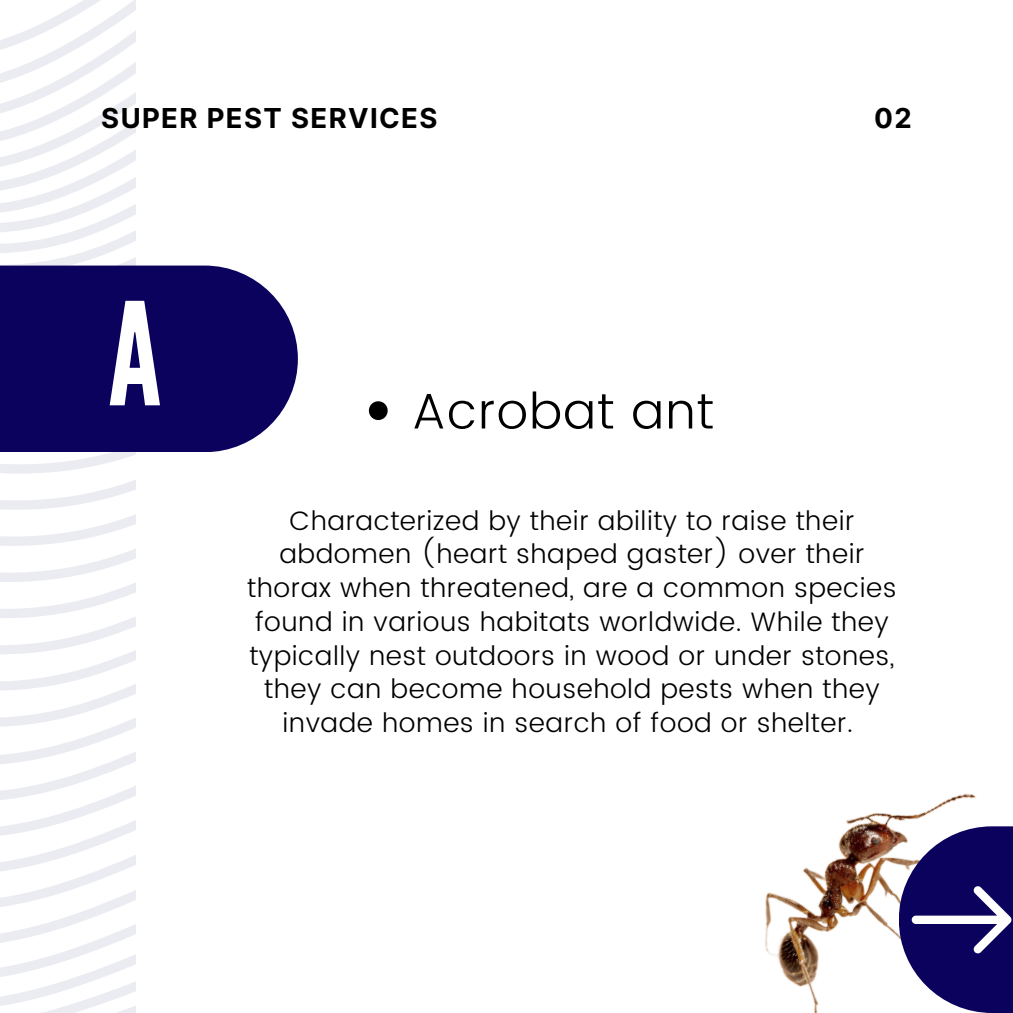
<style>
.page{position:relative;width:1013px;height:1013px;background:#fff}
.page>*{position:absolute;margin:0;border:0;box-sizing:border-box;transform-origin:0 0}
.t1{font:142.12px "League Gothic";color:#fff}
.t2{font:300 50px "Poppins";letter-spacing:.02em;color:#000}
.t3{font:700 27.5px "Inter";letter-spacing:.05em;color:#000}
.t4{font:300 26.62px/33.8px "Poppins";letter-spacing:.02em;color:#000;text-align:center}
</style>
<div class="page">
<svg style="left:0;top:0;width:135px;height:1012px"></svg>
<div style="left:0;top:265px;width:298px;height:187px;background:#0a025d"></div>
<img style="left:765px;top:794px;width:211px;height:218px">
<svg style="left:898px;top:826px;width:114px;height:186px;fill:#0a025d"></svg>
<svg style="left:369px;top:401px;width:18px;height:19px"></svg>
<svg style="left:911px;top:885px;width:100px;height:68px"></svg>
<p class="t3" style="left:101px;top:98px;width:337px">SUPER PEST SERVICES</p>
<p class="t3" style="left:874px;top:98px;width:39px">02</p>
<h1 class="t1" style="left:108px;top:270px;width:55px">A</h1>
<h2 class="t2" style="left:412px;top:375px;width:303px">Acrobat ant</h2>
<p class="t4" style="left:247px;top:504px;width:651px">Characterized by their ability to raise their abdomen (heart shaped gaster) over their thorax when threatened, are a common species found in various habitats worldwide. While they typically nest outdoors in wood or under stones, they can become household pests when they invade homes in search of food or shelter.</p>
</div>
